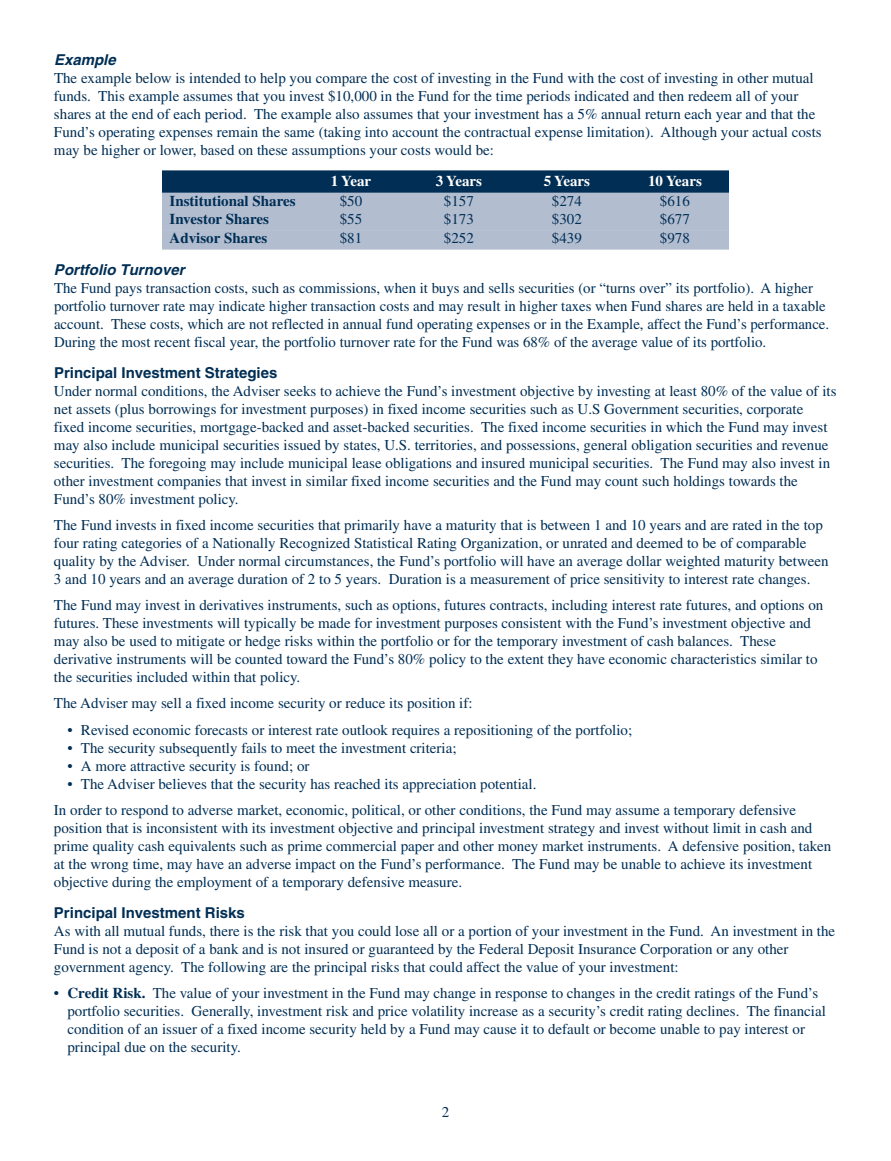
<style>
.page{position:relative;width:891px;height:1161px;background:#fff}
.page>*{position:absolute;margin:0;border:0;box-sizing:border-box;transform-origin:0 0}
.t1{font:15px/18px "Times";color:#002e54}
.t2{font:700 15px "Helvetica";color:#002e54}
.t3{font:700 15px "Times";color:#002e54}
.t4{font:italic 700 15px "Helvetica";color:#002e54}
.t5{font:700 15px "Times";color:#fff}
.s1{font-weight:700}
</style>
<div class="page">
<div style="left:162px;top:170px;width:567px;height:23px;background:#002e54"></div>
<div style="left:162px;top:193px;width:567px;height:19px;background:#b2bdd0"></div>
<div style="left:162px;top:211px;width:567px;height:19px;background:#b2bdd0"></div>
<div style="left:162px;top:230px;width:567px;height:20px;background:#b2bdd0"></div>
<p class="t4" style="left:54px;top:54px;width:63px">Example</p>
<p class="t1" style="left:54px;top:70px;width:769px">The example below is intended to help you compare the cost of investing in the Fund with the cost of investing in other mutual funds. This example assumes that you invest $10,000 in the Fund for the time periods indicated and then redeem all of your shares at the end of each period. The example also assumes that your investment has a 5% annual return each year and that the Fund’s operating expenses remain the same (taking into account the contractual expense limitation). Although your actual costs may be higher or lower, based on these assumptions your costs would be:</p>
<p class="t5" style="left:331px;top:176px;width:42px">1 Year</p>
<p class="t5" style="left:436px;top:176px;width:48px">3 Years</p>
<p class="t5" style="left:544px;top:176px;width:48px">5 Years</p>
<p class="t5" style="left:648px;top:176px;width:55px">10 Years</p>
<p class="t3" style="left:170px;top:196px;width:128px">Institutional Shares</p>
<p class="t1" style="left:340px;top:193px;width:24px">$50</p>
<p class="t1" style="left:444px;top:193px;width:31px">$157</p>
<p class="t1" style="left:552px;top:193px;width:31px">$274</p>
<p class="t1" style="left:660px;top:193px;width:31px">$616</p>
<p class="t3" style="left:170px;top:214px;width:101px">Investor Shares</p>
<p class="t1" style="left:340px;top:211px;width:24px">$55</p>
<p class="t1" style="left:444px;top:211px;width:31px">$173</p>
<p class="t1" style="left:552px;top:211px;width:31px">$302</p>
<p class="t1" style="left:660px;top:211px;width:31px">$677</p>
<p class="t3" style="left:170px;top:233px;width:99px">Advisor Shares</p>
<p class="t1" style="left:340px;top:231px;width:24px">$81</p>
<p class="t1" style="left:444px;top:231px;width:31px">$252</p>
<p class="t1" style="left:552px;top:231px;width:31px">$439</p>
<p class="t1" style="left:660px;top:231px;width:31px">$978</p>
<p class="t4" style="left:54px;top:264px;width:132px">Portfolio Turnover</p>
<p class="t1" style="left:54px;top:280px;width:777px">The Fund pays transaction costs, such as commissions, when it buys and sells securities (or “turns over” its portfolio). A higher portfolio turnover rate may indicate higher transaction costs and may result in higher taxes when Fund shares are held in a taxable account. These costs, which are not reflected in annual fund operating expenses or in the Example, affect the Fund’s performance.<br>During the most recent fiscal year, the portfolio turnover rate for the Fund was 68% of the average value of its portfolio.</p>
<p class="t2" style="left:54px;top:367px;width:225px">Principal Investment Strategies</p>
<p class="t1" style="left:54px;top:384px;width:784px">Under normal conditions, the Adviser seeks to achieve the Fund’s investment objective by investing at least 80% of the value of its net assets (plus borrowings for investment purposes) in fixed income securities such as U.S Government securities, corporate fixed income securities, mortgage-backed and asset-backed securities. The fixed income securities in which the Fund may invest may also include municipal securities issued by states, U.S. territories, and possessions, general obligation securities and revenue securities. The foregoing may include municipal lease obligations and insured municipal securities. The Fund may also invest in other investment companies that invest in similar fixed income securities and the Fund may count such holdings towards the Fund’s 80% investment policy.</p>
<p class="t1" style="left:54px;top:518px;width:776px">The Fund invests in fixed income securities that primarily have a maturity that is between 1 and 10 years and are rated in the top four rating categories of a Nationally Recognized Statistical Rating Organization, or unrated and deemed to be of comparable quality by the Adviser. Under normal circumstances, the Fund’s portfolio will have an average dollar weighted maturity between 3 and 10 years and an average duration of 2 to 5 years. Duration is a measurement of price sensitivity to interest rate changes.</p>
<p class="t1" style="left:54px;top:598px;width:771px">The Fund may invest in derivatives instruments, such as options, futures contracts, including interest rate futures, and options on futures. These investments will typically be made for investment purposes consistent with the Fund’s investment objective and may also be used to mitigate or hedge risks within the portfolio or for the temporary investment of cash balances. These derivative instruments will be counted toward the Fund’s 80% policy to the extent they have economic characteristics similar to the securities included within that policy.</p>
<p class="t1" style="left:54px;top:696px;width:420px">The Adviser may sell a fixed income security or reduce its position if:</p>
<p class="t1" style="left:67px;top:722px;width:566px">• Revised economic forecasts or interest rate outlook requires a repositioning of the portfolio;</p>
<p class="t1" style="left:67px;top:740px;width:391px">• The security subsequently fails to meet the investment criteria;</p>
<p class="t1" style="left:67px;top:758px;width:244px">• A more attractive security is found; or</p>
<p class="t1" style="left:54px;top:772px;width:744px;line-height:26.1px;text-indent:13px">• The Adviser believes that the security has reached its appreciation potential.<br>In order to respond to adverse market, economic, political, or other conditions, the Fund may assume a temporary defensive</p>
<p class="t1" style="left:54px;top:820px;width:779px">position that is inconsistent with its investment objective and principal investment strategy and invest without limit in cash and prime quality cash equivalents such as prime commercial paper and other money market instruments. A defensive position, taken at the wrong time, may have an adverse impact on the Fund’s performance. The Fund may be unable to achieve its investment objective during the employment of a temporary defensive measure.</p>
<p class="t2" style="left:54px;top:907px;width:192px">Principal Investment Risks</p>
<p class="t1" style="left:54px;top:924px;width:783px">As with all mutual funds, there is the risk that you could lose all or a portion of your investment in the Fund. An investment in the<br>Fund is not a deposit of a bank and is not insured or guaranteed by the Federal Deposit Insurance Corporation or any other government agency. The following are the principal risks that could affect the value of your investment:</p>
<p class="t1" style="left:67px;top:986px;width:760px;text-indent:-14px">• <span class="s1">Credit Risk.</span> The value of your investment in the Fund may change in response to changes in the credit ratings of the Fund’s portfolio securities. Generally, investment risk and price volatility increase as a security’s credit rating declines. The financial condition of an issuer of a fixed income security held by a Fund may cause it to default or become unable to pay interest or principal due on the security.</p>
<p class="t1" style="left:442px;top:1105px;width:9px">2</p>
</div>
